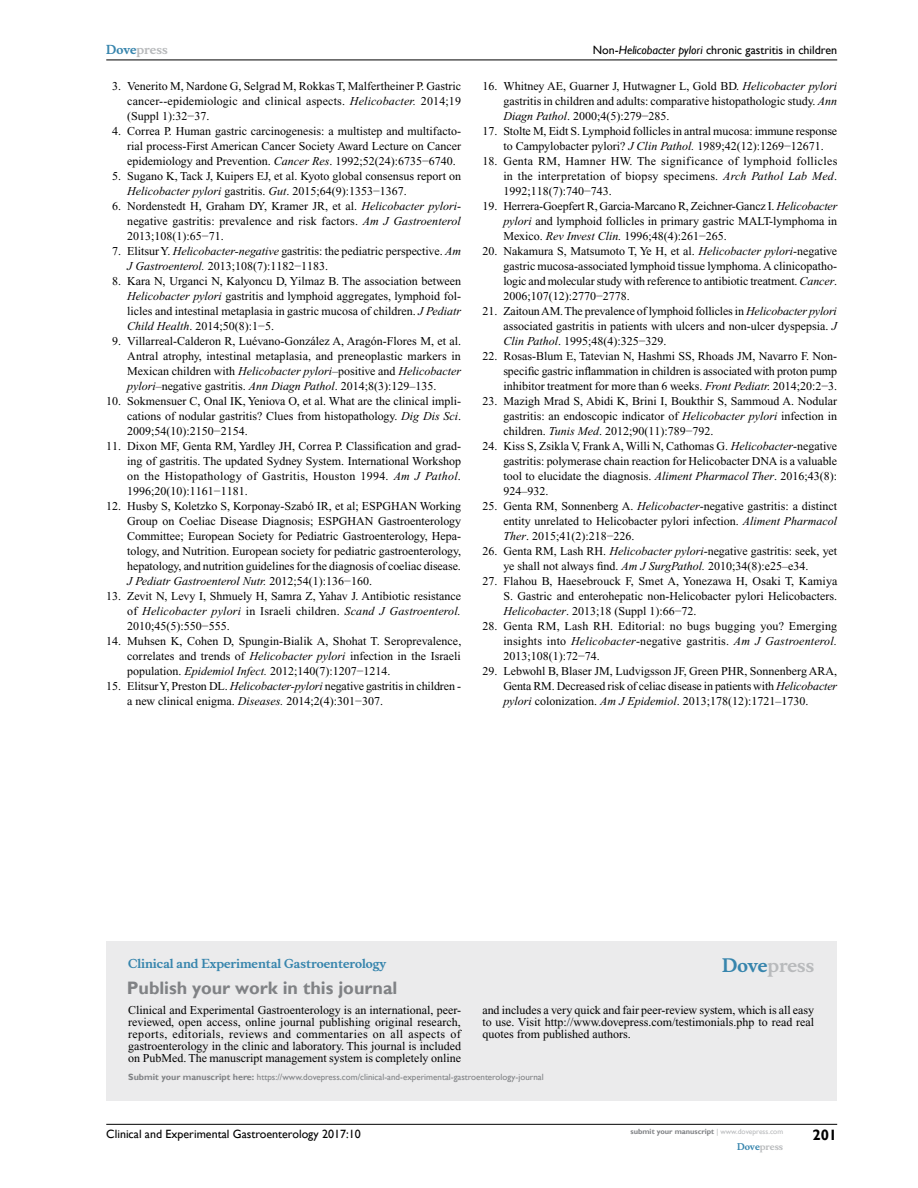
<style>
.page{position:relative;width:918px;height:1188px;background:#fff}
.page>*{position:absolute;margin:0;border:0;box-sizing:border-box;transform-origin:0 0}
.t1{font:700 18px "Gill Sans";color:#808285}
.t2{font:700 18px "Musee";color:#b8babc}
.t3{font:700 15px "Gill Sans";color:#000}
.t4{font:12px/15px "Times New Roman";color:#000;text-align:justify}
.t5{font:12px "Gill Sans";color:#000}
.t6{font:700 12px "Musee";color:#3785ad}
.t7{font:700 12px "Musee";color:#b8babc}
.t8{font:9px "Gill Sans";color:#808285}
.t9{font:700 9px "Musee";color:#b8babc}
.t10{font:700 7.5px "Gill Sans";color:#808285}
.s1{color:#3785ad}
.s2{font-style:italic}
.s3{font-weight:700}
.s4{font-weight:400;color:#b8babc}
</style>
<div class="page">
<div style="left:106px;top:941px;width:731px;height:159px;background:#ebebec"></div>
<hr style="left:106px;top:1124px;width:731px;height:1px;background:#000">
<hr style="left:106px;top:60px;width:731px;height:1px;background:#000">
<p class="t7" style="left:106px;top:43px;width:63px"><span class="s1">Dove</span>press</p>
<p class="t4" style="left:127px;top:79px;width:335px;text-indent:-15px">3. Venerito M, Nardone G, Selgrad M, Rokkas T, Malfertheiner P. Gastric cancer--epidemiologic and clinical aspects. <span class="s2">Helicobacter.</span> 2014;19 (Suppl 1):32−37.</p>
<p class="t4" style="left:127px;top:124px;width:335px;text-indent:-15px">4. Correa P. Human gastric carcinogenesis: a multistep and multifacto&shy;rial process-First American Cancer Society Award Lecture on Cancer epidemiology and Prevention. <span class="s2">Cancer Res</span>. 1992;52(24):6735−6740.</p>
<p class="t4" style="left:127px;top:169px;width:335px;text-indent:-15px">5. Sugano K, Tack J, Kuipers EJ, et al. Kyoto global consensus report on<br><span class="s2">Helicobacter pylori</span> gastritis. <span class="s2">Gut</span>. 2015;64(9):1353−1367.</p>
<p class="t4" style="left:127px;top:199px;width:335px;text-indent:-15px">6. Nordenstedt H, Graham DY, Kramer JR, et al. <span class="s2">Helicobacter pylori&shy;</span>negative gastritis: prevalence and risk factors. <span class="s2">Am J Gastroenterol </span>2013;108(1):65−71.</p>
<p class="t4" style="left:127px;top:244px;width:335px;text-indent:-15px">7. Elitsur Y. <span class="s2">Helicobacter-negative</span> gastritis: the pediatric perspective. <span class="s2">Am<br>J Gastroenterol.</span> 2013;108(7):1182−1183.</p>
<p class="t4" style="left:127px;top:274px;width:335px;text-indent:-15px">8. Kara N, Urganci N, Kalyoncu D, Yilmaz B. The association between <span class="s2">Helicobacter pylori</span> gastritis and lymphoid aggregates, lymphoid fol&shy;licles and intestinal metaplasia in gastric mucosa of children. <span class="s2">J Pediatr Child Health</span>. 2014;50(8):1−5.</p>
<p class="t4" style="left:127px;top:334px;width:335px;text-indent:-15px">9. Villarreal-Calderon R, Luévano-González A, Aragón-Flores M, et al.<br>Antral atrophy, intestinal metaplasia, and preneoplastic markers in Mexican children with <span class="s2">Helicobacter pylori</span>–positive and <span class="s2">Helicobacter pylori</span>–negative gastritis. <span class="s2">Ann Diagn Pathol</span>. 2014;8(3):129–135.</p>
<p class="t4" style="left:127px;top:394px;width:335px;text-indent:-21px">10. Sokmensuer C, Onal IK, Yeniova O, et al. What are the clinical impli&shy;cations of nodular gastritis? Clues from histopathology. <span class="s2">Dig Dis Sci</span>.<br>2009;54(10):2150−2154.</p>
<p class="t4" style="left:127px;top:439px;width:335px;text-indent:-21px">11. Dixon MF, Genta RM, Yardley JH, Correa P. Classification and grad&shy;ing of gastritis. The updated Sydney System. International Workshop on the Histopathology of Gastritis, Houston 1994. <span class="s2">Am J Pathol</span>.<br>1996;20(10):1161−1181.</p>
<p class="t4" style="left:127px;top:499px;width:336px;text-indent:-21px">12. Husby S, Koletzko S, Korponay-Szabó IR, et al; ESPGHAN Working Group on Coeliac Disease Diagnosis; ESPGHAN Gastroenterology Committee; European Society for Pediatric Gastroenterology, Hepa&shy;tology, and Nutrition. European society for pediatric gastroenterology, hepatology, and nutrition guidelines for the diagnosis of coeliac disease.<br><span class="s2">J Pediatr Gastroenterol Nutr.</span> 2012;54(1):136−160.</p>
<p class="t4" style="left:127px;top:589px;width:335px;text-indent:-21px">13. Zevit N, Levy I, Shmuely H, Samra Z, Yahav J. Antibiotic resistance of <span class="s2">Helicobacter pylori</span> in Israeli children. <span class="s2">Scand J Gastroenterol.<br></span>2010;45(5):550−555.</p>
<p class="t4" style="left:127px;top:634px;width:336px;text-indent:-21px">14. Muhsen K, Cohen D, Spungin-Bialik A, Shohat T. Seroprevalence, correlates and trends of <span class="s2">Helicobacter pylori</span> infection in the Israeli population. <span class="s2">Epidemiol Infect.</span> 2012;140(7):1207−1214.</p>
<p class="t4" style="left:127px;top:679px;width:335px;text-indent:-21px">15. Elitsur Y, Preston DL. <span class="s2">Helicobacter-pylori</span> negative gastritis in children - a new clinical enigma. <span class="s2">Diseases.</span> 2014;2(4):301−307.</p>
<p class="t5" style="left:593px;top:43px;width:246px">Non-<span class="s2">Helicobacter pylori</span> chronic gastritis in children</p>
<p class="t4" style="left:503px;top:79px;width:335px;text-indent:-21px">16. Whitney AE, Guarner J, Hutwagner L, Gold BD. <span class="s2">Helicobacter pylori </span>gastritis in children and adults: comparative histopathologic study. <span class="s2">Ann Diagn Pathol</span>. 2000;4(5):279−285.</p>
<p class="t4" style="left:503px;top:124px;width:335px;text-indent:-21px">17. Stolte M, Eidt S. Lymphoid follicles in antral mucosa: immune response to Campylobacter pylori? <span class="s2">J Clin Pathol.</span> 1989;42(12):1269−12671.</p>
<p class="t4" style="left:503px;top:154px;width:335px;text-indent:-21px">18. Genta RM, Hamner HW. The significance of lymphoid follicles in the interpretation of biopsy specimens. <span class="s2">Arch Pathol Lab Med</span>.<br>1992;118(7):740−743.</p>
<p class="t4" style="left:503px;top:199px;width:335px;text-indent:-21px">19. Herrera-Goepfert R, Garcia-Marcano R, Zeichner-Gancz I. <span class="s2">Helicobacter pylori</span> and lymphoid follicles in primary gastric MALT-lymphoma in Mexico. <span class="s2">Rev Invest Clin.</span> 1996;48(4):261−265.</p>
<p class="t4" style="left:503px;top:244px;width:335px;text-indent:-21px">20. Nakamura S, Matsumoto T, Ye H, et al. <span class="s2">Helicobacter pylori</span>-negative gastric mucosa-associated lymphoid tissue lymphoma. A clinicopatho&shy;logic and molecular study with reference to antibiotic treatment. <span class="s2">Cancer</span>.<br>2006;107(12):2770−2778.</p>
<p class="t4" style="left:503px;top:304px;width:335px;text-indent:-21px">21. Zaitoun AM. The prevalence of lymphoid follicles in <span class="s2">Helicobacter pylori </span>associated gastritis in patients with ulcers and non-ulcer dyspepsia. <span class="s2">J Clin Pathol</span>. 1995;48(4):325−329.</p>
<p class="t4" style="left:503px;top:349px;width:335px;text-indent:-21px">22. Rosas-Blum E, Tatevian N, Hashmi SS, Rhoads JM, Navarro F. Non&shy;specific gastric inflammation in children is associated with proton pump inhibitor treatment for more than 6 weeks. <span class="s2">Front Pediatr.</span> 2014;20:2−3.</p>
<p class="t4" style="left:503px;top:394px;width:335px;text-indent:-21px">23. Mazigh Mrad S, Abidi K, Brini I, Boukthir S, Sammoud A. Nodular gastritis: an endoscopic indicator of <span class="s2">Helicobacter pylori</span> infection in children. <span class="s2">Tunis Med</span>. 2012;90(11):789−792.</p>
<p class="t4" style="left:503px;top:439px;width:335px;text-indent:-21px">24. Kiss S, Zsikla V, Frank A, Willi N, Cathomas G. <span class="s2">Helicobacter</span>-negative gastritis: polymerase chain reaction for Helicobacter DNA is a valuable tool to elucidate the diagnosis. <span class="s2">Aliment Pharmacol Ther</span>. 2016;43(8):<br>924–932.</p>
<p class="t4" style="left:503px;top:499px;width:335px;text-indent:-21px">25. Genta RM, Sonnenberg A. <span class="s2">Helicobacter</span>-negative gastritis: a distinct entity unrelated to Helicobacter pylori infection. <span class="s2">Aliment Pharmacol Ther</span>. 2015;41(2):218−226.</p>
<p class="t4" style="left:503px;top:544px;width:335px;text-indent:-21px">26. Genta RM, Lash RH. <span class="s2">Helicobacter pylori</span>-negative gastritis: seek, yet ye shall not always find. <span class="s2">Am J SurgPathol.</span> 2010;34(8):e25–e34.</p>
<p class="t4" style="left:503px;top:574px;width:336px;text-indent:-21px">27. Flahou B, Haesebrouck F, Smet A, Yonezawa H, Osaki T, Kamiya S. Gastric and enterohepatic non-Helicobacter pylori Helicobacters.<br><span class="s2">Helicobacter</span>. 2013;18 (Suppl 1):66−72.</p>
<p class="t4" style="left:503px;top:619px;width:335px;text-indent:-21px">28. Genta RM, Lash RH. Editorial: no bugs bugging you? Emerging insights into <span class="s2">Helicobacter</span>-negative gastritis. <span class="s2">Am J Gastroenterol.<br></span>2013;108(1):72−74.</p>
<p class="t4" style="left:503px;top:664px;width:335px;text-indent:-21px">29. Lebwohl B, Blaser JM, Ludvigsson JF, Green PHR, Sonnenberg ARA, Genta RM. Decreased risk of celiac disease in patients with <span class="s2">Helicobacter pylori</span> colonization. <span class="s2">Am J Epidemiol</span>. 2013;178(12):1721–1730.</p>
<p class="t6" style="left:128px;top:956px;width:260px">Clinical and Experimental Gastroenterology</p>
<h1 class="t1" style="left:127px;top:977px;width:272px">Publish your work in this journal</h1>
<h1 class="t2" style="left:722px;top:955px;width:94px"><span class="s1">Dove</span>press</h1>
<p class="t4" style="left:128px;top:1004px;width:334px;line-height:12px">Clinical and Experimental Gastroenterology is an international, peer&shy;reviewed, open access, online journal publishing original research, reports, editorials, reviews and commentaries on all aspects of gastroenterology in the clinic and laboratory. This journal is included on PubMed. The manuscript management system is completely online</p>
<p class="t4" style="left:482px;top:1004px;width:333px;line-height:12px">and includes a very quick and fair peer-review system, which is all easy to use. Visit http://www.dovepress.com/testimonials.php to read real quotes from published authors.</p>
<p class="t8" style="left:128px;top:1072px;width:417px"><span class="s3">Submit your manuscript here:</span> https://www.dovepress.com/clinical-and-experimental-gastroenterology-journal</p>
<p class="t5" style="left:106px;top:1127px;width:256px">Clinical and Experimental Gastroenterology 2017:10</p>
<p class="t10" style="left:631px;top:1127px;width:154px">submit your manuscript <span class="s4">| www.dovepress.com</span></p>
<p class="t9" style="left:737px;top:1141px;width:48px"><span class="s1">Dove</span>press</p>
<p class="t3" style="left:812px;top:1126px;width:26px">201</p>
</div>
